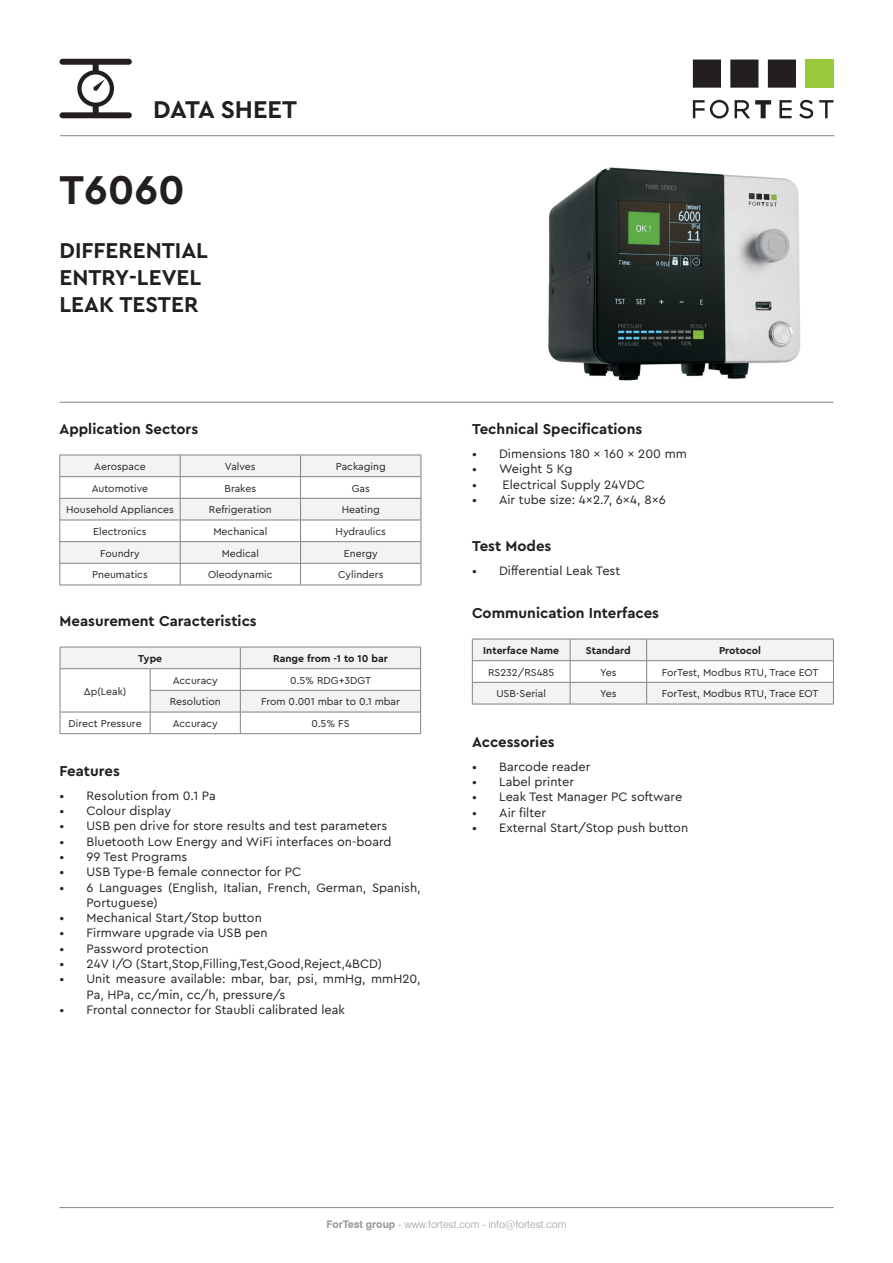
<style>
.page{position:relative;width:893px;height:1263px;background:#fff}
.page>*{position:absolute;margin:0;border:0;box-sizing:border-box;transform-origin:0 0}
.t1{font:700 42px "Cera Pro";color:#231f20}
.t2{font:700 25.35px "Cera Pro";color:#231f20}
.t3{font:700 22.5px "Cera Pro";color:#231f20}
.t4{font:700 15px "Cera Pro";color:#231f20}
.t5{font:12.75px/15.3px "Cera Pro";color:#231f20}
.t6{font:10.5px "Cera Pro";color:#231f20}
.t7{font:700 10.5px "Cera Pro";color:#231f20}
.t8{font:300 10.5px "Swiss 721 BT";color:#97999c}
.s1{font-weight:700}
</style>
<div class="page">
<hr style="left:60px;top:1207px;width:773px;height:1px;background:#808285">
<hr style="left:60px;top:135px;width:774px;height:1px;background:#808285">
<svg style="left:693px;top:100px;width:140px;height:19px"></svg>
<svg style="left:693px;top:60px;width:103px;height:28px"></svg>
<div style="left:805px;top:60px;width:28px;height:28px;background:#99ca3b"></div>
<svg style="left:60px;top:59px;width:72px;height:59px"></svg>
<hr style="left:60px;top:402px;width:773px;height:1px;background:#808285">
<svg style="left:60px;top:455px;width:362px;height:130px"></svg>
<hr style="left:60px;top:585px;width:120px;height:1px;background:#808285">
<hr style="left:180px;top:585px;width:121px;height:1px;background:#808285">
<hr style="left:301px;top:585px;width:120px;height:1px;background:#808285">
<svg style="left:60px;top:647px;width:361px;height:86px"></svg>
<hr style="left:60px;top:733px;width:90px;height:1px;background:#808285">
<hr style="left:150px;top:733px;width:90px;height:1px;background:#808285">
<hr style="left:240px;top:733px;width:181px;height:1px;background:#808285">
<svg style="left:472px;top:639px;width:362px;height:65px"></svg>
<hr style="left:472px;top:704px;width:98px;height:1px;background:#808285">
<hr style="left:570px;top:704px;width:77px;height:1px;background:#808285">
<hr style="left:647px;top:704px;width:187px;height:1px;background:#808285">
<img style="left:548px;top:167px;width:253px;height:214px">
<h2 class="t2" style="left:153px;top:93px;width:145px">DATA SHEET</h2>
<p class="t1" style="left:60px;top:162px;width:127px">T6060</p>
<p class="t3" style="left:60px;top:236px;width:150px">DIFFERENTIAL</p>
<p class="t3" style="left:60px;top:263px;width:143px">ENTRY-LEVEL</p>
<p class="t3" style="left:60px;top:290px;width:140px">LEAK TESTER</p>
<p class="t4" style="left:60px;top:419px;width:140px">Application Sectors</p>
<p class="t6" style="left:94px;top:460px;width:53px">Aerospace</p>
<p class="t6" style="left:225px;top:460px;width:32px">Valves</p>
<p class="t6" style="left:336px;top:460px;width:51px">Packaging</p>
<p class="t6" style="left:92px;top:481px;width:58px">Automotive</p>
<p class="t6" style="left:225px;top:481px;width:33px">Brakes</p>
<p class="t6" style="left:352px;top:481px;width:20px">Gas</p>
<p class="t6" style="left:66px;top:503px;width:109px">Household Appliances</p>
<p class="t6" style="left:209px;top:503px;width:64px">Refrigeration</p>
<p class="t6" style="left:342px;top:503px;width:40px">Heating</p>
<p class="t6" style="left:93px;top:524px;width:55px">Electronics</p>
<p class="t6" style="left:213px;top:524px;width:55px">Mechanical</p>
<p class="t6" style="left:336px;top:524px;width:52px">Hydraulics</p>
<p class="t6" style="left:100px;top:546px;width:41px">Foundry</p>
<p class="t6" style="left:222px;top:546px;width:39px">Medical</p>
<p class="t6" style="left:344px;top:546px;width:35px">Energy</p>
<p class="t6" style="left:92px;top:568px;width:57px">Pneumatics</p>
<p class="t6" style="left:208px;top:568px;width:66px">Oleodynamic</p>
<p class="t6" style="left:338px;top:568px;width:47px">Cylinders</p>
<p class="t4" style="left:60px;top:611px;width:199px">Measurement Caracteristics</p>
<p class="t7" style="left:138px;top:652px;width:26px">Type</p>
<p class="t7" style="left:273px;top:652px;width:116px">Range from -1 to 10 bar</p>
<p class="t6" style="left:84px;top:684px;width:44px">∆p(Leak)</p>
<p class="t6" style="left:173px;top:673px;width:46px">Accuracy</p>
<p class="t6" style="left:290px;top:673px;width:83px">0.5% RDG+3DGT</p>
<p class="t6" style="left:170px;top:695px;width:52px">Resolution</p>
<p class="t6" style="left:261px;top:695px;width:140px">From 0.001 mbar to 0.1 mbar</p>
<p class="t6" style="left:69px;top:717px;width:75px">Direct Pressure</p>
<p class="t6" style="left:173px;top:717px;width:46px">Accuracy</p>
<p class="t6" style="left:311px;top:717px;width:40px">0.5% FS</p>
<p class="t4" style="left:60px;top:761px;width:62px">Features</p>
<p class="t5" style="left:60px;top:787px;width:158px">• Resolution from 0.1 Pa</p>
<p class="t5" style="left:60px;top:802px;width:113px">• Colour display</p>
<p class="t5" style="left:60px;top:818px;width:329px">• USB pen drive for store results and test parameters</p>
<p class="t5" style="left:60px;top:833px;width:334px">• Bluetooth Low Energy and WiFi interfaces on-board</p>
<p class="t5" style="left:60px;top:848px;width:129px">• 99 Test Programs</p>
<p class="t5" style="left:60px;top:864px;width:243px">• USB Type-B female connector for PC</p>
<p class="t5" style="left:87px;top:879px;width:336px;text-indent:-27px">• 6 Languages (English, Italian, French, German, Spanish,<br>Portuguese)</p>
<p class="t5" style="left:60px;top:910px;width:204px">• Mechanical Start/Stop button</p>
<p class="t5" style="left:60px;top:925px;width:210px">• Firmware upgrade via USB pen</p>
<p class="t5" style="left:60px;top:940px;width:151px">• Password protection</p>
<p class="t5" style="left:60px;top:955px;width:324px">• 24V I/O (Start,Stop,Filling,Test,Good,Reject,4BCD)</p>
<p class="t5" style="left:87px;top:971px;width:336px;text-indent:-27px">• Unit measure available: mbar, bar, psi, mmHg, mmH20,<br>Pa, HPa, cc/min, cc/h, pressure/s</p>
<p class="t5" style="left:60px;top:1001px;width:287px">• Frontal connector for Staubli calibrated leak</p>
<p class="t4" style="left:472px;top:419px;width:172px">Technical Specifications</p>
<p class="t5" style="left:472px;top:445px;width:216px">• Dimensions 180 x 160 x 200 mm</p>
<p class="t5" style="left:472px;top:461px;width:102px">• Weight 5 Kg</p>
<p class="t5" style="left:472px;top:476px;width:174px">• Electrical Supply 24VDC</p>
<p class="t5" style="left:472px;top:491px;width:195px">• Air tube size: 4x2.7, 6x4, 8x6</p>
<p class="t4" style="left:472px;top:536px;width:81px">Test Modes</p>
<p class="t5" style="left:472px;top:562px;width:150px">• Differential Leak Test</p>
<p class="t4" style="left:472px;top:603px;width:189px">Communication Interfaces</p>
<p class="t7" style="left:483px;top:644px;width:77px">Interface Name</p>
<p class="t7" style="left:586px;top:644px;width:46px">Standard</p>
<p class="t7" style="left:719px;top:644px;width:44px">Protocol</p>
<p class="t6" style="left:488px;top:665px;width:68px">RS232/RS485</p>
<p class="t6" style="left:600px;top:665px;width:18px">Yes</p>
<p class="t6" style="left:662px;top:665px;width:158px">ForTest, Modbus RTU, Trace EOT</p>
<p class="t6" style="left:496px;top:687px;width:51px">USB-Serial</p>
<p class="t6" style="left:600px;top:687px;width:18px">Yes</p>
<p class="t6" style="left:662px;top:687px;width:158px">ForTest, Modbus RTU, Trace EOT</p>
<p class="t4" style="left:472px;top:732px;width:84px">Accessories</p>
<p class="t5" style="left:472px;top:758px;width:120px">• Barcode reader</p>
<p class="t5" style="left:472px;top:774px;width:103px">• Label printer</p>
<p class="t5" style="left:472px;top:789px;width:212px">• Leak Test Manager PC software</p>
<p class="t5" style="left:472px;top:804px;width:75px">• Air filter</p>
<p class="t5" style="left:472px;top:819px;width:217px">• External Start/Stop push button</p>
<p class="t8" style="left:326px;top:1218px;width:242px"><span class="s1">ForTest group</span> - www.fortest.com - info@fortest.com</p>
</div>
